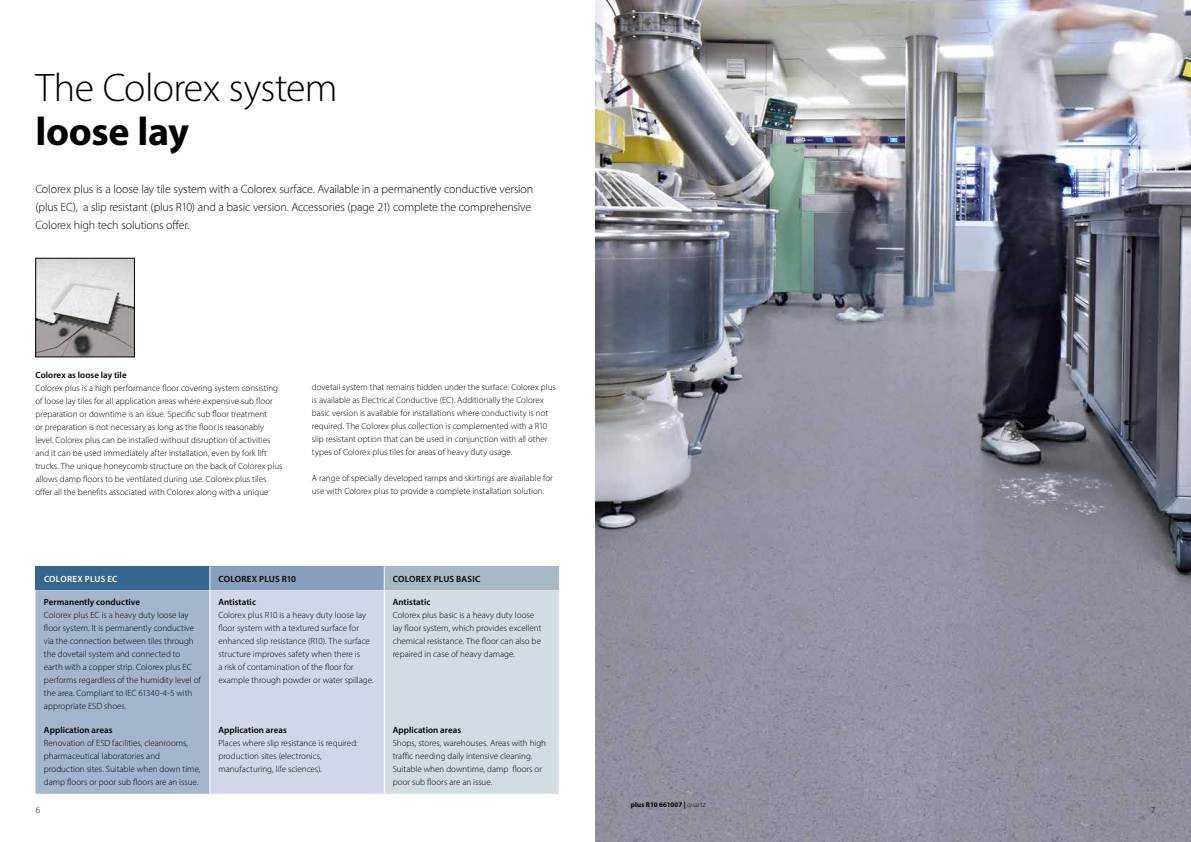
<style>
.page{position:relative;width:1191px;height:842px;background:#fff}
.page>*{position:absolute;margin:0;border:0;box-sizing:border-box;transform-origin:0 0}
.t1{font:300 40px "Myriad Pro";letter-spacing:-.015em;color:#000}
.t2{font:700 40px "Myriad Pro";letter-spacing:-.01em;color:#000}
.t3{font:300 12px/18px "Myriad Pro";letter-spacing:-.015em;color:#000}
.t4{font:300 9px/13px "Myriad Pro";color:#000}
.t5{font:600 9px "Myriad Pro";letter-spacing:.005em;color:#000}
.t6{font:600 9px "Myriad Pro";letter-spacing:.025em;color:#000}
.t7{font:600 9px "Myriad Pro";letter-spacing:.02em;color:#fff}
.t8{font:700 7px "Myriad Pro";letter-spacing:.01em;color:#000}
.s1{font-weight:300}
</style>
<div class="page">
<img style="left:595px;top:0;width:596px;height:842px">
<svg style="left:35px;top:566px;width:523px;height:228px;background:#b9c7d8"></svg>
<hr style="left:210px;top:590px;width:1px;height:128px;background:#fff">
<hr style="left:384px;top:590px;width:1px;height:128px;background:#fff">
<hr style="left:210px;top:718px;width:1px;height:76px;background:#fff">
<hr style="left:384px;top:718px;width:1px;height:76px;background:#fff">
<img style="left:37px;top:260px;width:96px;height:95px">
<div style="left:35px;top:258px;width:100px;height:99px;border:1px solid #000"></div>
<h1 class="t1" style="left:35px;top:63px;width:303px">The Colorex system</h1>
<h1 class="t2" style="left:35px;top:105px;width:155px">loose lay</h1>
<p class="t3" style="left:35px;top:180px;width:499px">Colorex plus is a loose lay tile system with a Colorex surface. Available in a permanently conductive version (plus EC), a slip resistant (plus R10) and a basic version. Accessories (page 21) complete the comprehensive<br>Colorex high tech solutions offer.</p>
<p class="t5" style="left:35px;top:369px;width:93px">Colorex as loose lay tile</p>
<p class="t4" style="left:35px;top:381px;width:249px">Colorex plus is a high performance floor covering system consisting of loose lay tiles for all application areas where expensive sub floor preparation or downtime is an issue. Specific sub floor treatment<br>or preparation is not necessary as long as the floor is reasonably level. Colorex plus can be installed without disruption of activities and it can be used immediately after installation, even by fork lift trucks. The unique honeycomb structure on the back of Colorex plus allows damp floors to be ventilated during use. Colorex plus tiles offer all the benefits associated with Colorex along with a unique</p>
<p class="t4" style="left:312px;top:381px;width:245px">dovetail system that remains hidden under the surface. Colorex plus is available as Electrical Conductive (EC). Additionally the Colorex basic version is available for installations where conductivity is not required. The Colorex plus collection is complemented with a R10 slip resistant option that can be used in conjunction with all other types of Colorex plus tiles for areas of heavy duty usage.</p>
<p class="t4" style="left:312px;top:472px;width:242px">A range of specially developed ramps and skirtings are available for use with Colorex plus to provide a complete installation solution.</p>
<p class="t7" style="left:44px;top:573px;width:75px">COLOREX PLUS EC</p>
<p class="t5" style="left:218px;top:573px;width:79px">COLOREX PLUS R10</p>
<p class="t6" style="left:393px;top:573px;width:89px">COLOREX PLUS BASIC</p>
<p class="t5" style="left:44px;top:597px;width:98px">Permanently conductive</p>
<p class="t4" style="left:44px;top:609px;width:158px">Colorex plus EC is a heavy duty loose lay floor system. It is permanently conductive via the connection between tiles through the dovetail system and connected to earth with a copper strip. Colorex plus EC performs regardless of the humidity level of the area. Compliant to IEC 61340-4-5 with appropriate ESD shoes.</p>
<p class="t5" style="left:393px;top:597px;width:39px">Antistatic</p>
<p class="t4" style="left:393px;top:609px;width:150px">Colorex plus basic is a heavy duty loose lay floor system, which provides excellent chemical resistance. The floor can also be repaired in case of heavy damage.</p>
<p class="t5" style="left:218px;top:597px;width:39px">Antistatic</p>
<p class="t4" style="left:218px;top:609px;width:157px">Colorex plus R10 is a heavy duty loose lay floor system with a textured surface for enhanced slip resistance (R10). The surface structure improves safety when there is<br>a risk of contamination of the floor for example through powder or water spillage.</p>
<p class="t5" style="left:44px;top:724px;width:70px">Application areas</p>
<p class="t4" style="left:44px;top:737px;width:158px">Renovation of ESD facilities, cleanrooms, pharmaceutical laboratories and production sites. Suitable when down time, damp floors or poor sub floors are an issue.</p>
<p class="t5" style="left:218px;top:724px;width:70px">Application areas</p>
<p class="t4" style="left:218px;top:736px;width:141px">Places where slip resistance is required: production sites (electronics, manufacturing, life sciences).</p>
<p class="t5" style="left:393px;top:724px;width:70px">Application areas</p>
<p class="t4" style="left:393px;top:736px;width:155px">Shops, stores, warehouses. Areas with high traffic needing daily intensive cleaning.<br>Suitable when downtime, damp floors or poor sub floors are an issue.</p>
<p class="t8" style="left:631px;top:800px;width:76px">plus R10 661007 | <span class="s1">quartz</span></p>
<p class="t4" style="left:36px;top:804px;width:6px">6</p>
<p class="t4" style="left:1151px;top:804px;width:6px">7</p>
</div>
